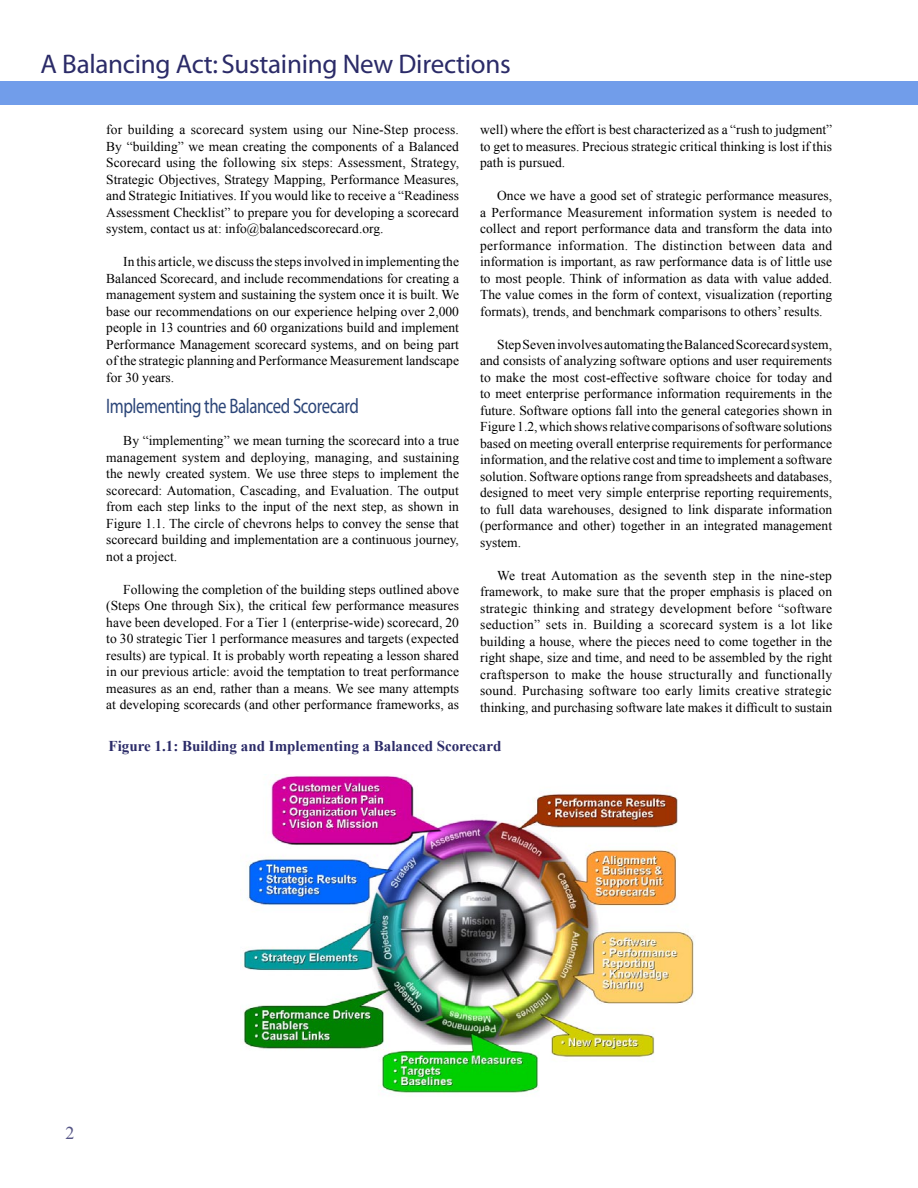
<style>
.page{position:relative;width:918px;height:1188px;background:#fff}
.page>*{position:absolute;margin:0;border:0;box-sizing:border-box;transform-origin:0 0}
.t1{font:27px "Myriad";letter-spacing:-.01em;color:#2b2b68}
.Subhead_2{font:21px "Myriad";letter-spacing:-.025em;color:#2b4578;scale:.8 1}
.t2{font:18px "Times New Roman";color:#555586}
.t3{font:700 15px "Times New Roman";color:#2b2b68}
.t4{font:13.5px/16.5px "Times New Roman";color:#000;text-align:justify}
</style>
<div class="page">
<div style="left:0;top:81px;width:918px;height:24px;background:#719dea"></div>
<img style="left:240px;top:774px;width:454px;height:319px">
<p class="t1" style="left:41px;top:50px;width:472px">A Balancing Act: Sustaining New Directions</p>
<p class="t4" style="left:480px;top:121px;width:353px">well) where the effort is best characterized as a “rush to judgment” to get to measures. Precious strategic critical thinking is lost if this path is pursued.</p>
<p class="t4" style="left:480px;top:187px;width:353px;text-indent:17px">Once we have a good set of strategic performance measures, a Performance Measurement information system is needed to collect and report performance data and transform the data into performance information. The distinction between data and information is important, as raw performance data is of little use to most people. Think of information as data with value added.<br>The value comes in the form of context, visualization (reporting formats), trends, and benchmark comparisons to others’ results.</p>
<p class="t4" style="left:480px;top:336px;width:354px;text-indent:17px">Step Seven involves automating the Balanced Scorecard system, and consists of analyzing software options and user requirements to make the most cost-effective software choice for today and to meet enterprise performance information requirements in the future. Software options fall into the general categories shown in Figure 1.2, which shows relative comparisons of software solutions based on meeting overall enterprise requirements for performance information, and the relative cost and time to implement a software solution. Software options range from spreadsheets and databases, designed to meet very simple enterprise reporting requirements, to full data warehouses, designed to link disparate information (performance and other) together in an integrated management system.</p>
<p class="t4" style="left:480px;top:567px;width:354px;text-indent:17px">We treat Automation as the seventh step in the nine-step framework, to make sure that the proper emphasis is placed on strategic thinking and strategy development before “software seduction” sets in. Building a scorecard system is a lot like building a house, where the pieces need to come together in the right shape, size and time, and need to be assembled by the right craftsperson to make the house structurally and functionally sound. Purchasing software too early limits creative strategic thinking, and purchasing software late makes it difficult to sustain</p>
<p class="t3" style="left:109px;top:736px;width:394px">Figure 1.1: Building and Implementing a Balanced Scorecard</p>
<p class="t4" style="left:106px;top:121px;width:354px">for building a scorecard system using our Nine-Step process.<br>By “building” we mean creating the components of a Balanced Scorecard using the following six steps: Assessment, Strategy, Strategic Objectives, Strategy Mapping, Performance Measures, and Strategic Initiatives. If you would like to receive a “Readiness Assessment Checklist” to prepare you for developing a scorecard system, contact us at: info@balancedscorecard.org.</p>
<p class="t4" style="left:106px;top:253px;width:354px;text-indent:17px">In this article, we discuss the steps involved in implementing the Balanced Scorecard, and include recommendations for creating a management system and sustaining the system once it is built. We base our recommendations on our experience helping over 2,000 people in 13 countries and 60 organizations build and implement Performance Management scorecard systems, and on being part of the strategic planning and Performance Measurement landscape for 30 years.</p>
<p class="Subhead_2" style="left:106px;top:396px;width:317px">Implementing the Balanced Scorecard</p>
<p class="t4" style="left:106px;top:433px;width:354px;text-indent:17px">By “implementing” we mean turning the scorecard into a true management system and deploying, managing, and sustaining the newly created system. We use three steps to implement the scorecard: Automation, Cascading, and Evaluation. The output from each step links to the input of the next step, as shown in Figure 1.1. The circle of chevrons helps to convey the sense that scorecard building and implementation are a continuous journey, not a project.</p>
<p class="t4" style="left:106px;top:581px;width:354px;text-indent:17px">Following the completion of the building steps outlined above (Steps One through Six), the critical few performance measures have been developed. For a Tier 1 (enterprise-wide) scorecard, 20 to 30 strategic Tier 1 performance measures and targets (expected results) are typical. It is probably worth repeating a lesson shared in our previous article: avoid the temptation to treat performance measures as an end, rather than a means. We see many attempts at developing scorecards (and other performance frameworks, as</p>
<p class="t2" style="left:66px;top:1121px;width:10px">2</p>
</div>
